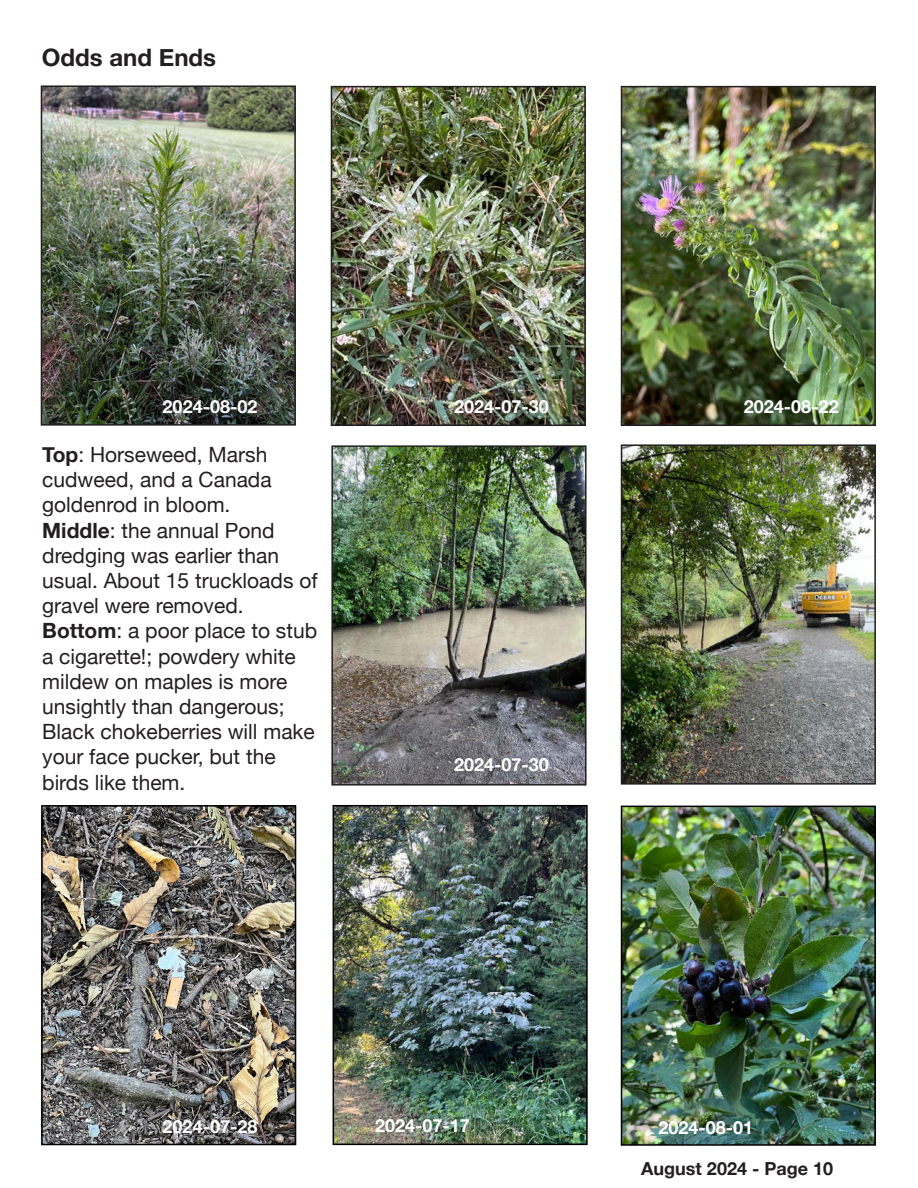
<style>
.page{position:relative;width:918px;height:1188px;background:#fff}
.page>*{position:absolute;margin:0;border:0;box-sizing:border-box;transform-origin:0 0}
.t1{font:700 24px "Helvetica Neue";color:#231f20}
.t2{font:21px/25.2px "Helvetica Neue";color:#231f20}
.t3{font:700 18px "Helvetica Neue";color:#fff}
.t4{font:700 18px "Helvetica Neue";color:#231f20}
.s1{font-weight:700}
</style>
<div class="page">
<img style="left:44px;top:88px;width:249px;height:335px">
<div style="left:41px;top:85px;width:255px;height:341px;border:2px solid #231f20"></div>
<img style="left:624px;top:89px;width:249px;height:334px">
<div style="left:621px;top:86px;width:255px;height:340px;border:2px solid #231f20"></div>
<img style="left:334px;top:448px;width:250px;height:335px">
<div style="left:331px;top:445px;width:256px;height:341px;border:2px solid #231f20"></div>
<img style="left:624px;top:447px;width:249px;height:335px">
<div style="left:621px;top:444px;width:255px;height:341px;border:2px solid #231f20"></div>
<img style="left:334px;top:89px;width:249px;height:334px">
<div style="left:331px;top:86px;width:255px;height:340px;border:2px solid #231f20"></div>
<img style="left:44px;top:808px;width:249px;height:334px">
<div style="left:41px;top:805px;width:255px;height:340px;border:2px solid #000"></div>
<img style="left:336px;top:808px;width:249px;height:334px">
<div style="left:333px;top:805px;width:255px;height:340px;border:2px solid #000"></div>
<img style="left:624px;top:809px;width:249px;height:334px">
<div style="left:621px;top:806px;width:255px;height:340px;border:2px solid #000"></div>
<p class="t1" style="left:42px;top:39px;width:176px">Odds and Ends</p>
<p class="t3" style="left:454px;top:392px;width:96px">2024-07-30</p>
<p class="t3" style="left:163px;top:392px;width:96px">2024-08-02</p>
<p class="t3" style="left:744px;top:392px;width:96px">2024-08-22</p>
<p class="t2" style="left:42px;top:443px;width:277px"><span class="s1">Top</span>: Horseweed, Marsh cudweed, and a Canada goldenrod in bloom.<br><span class="s1">Middle</span>: the annual Pond dredging was earlier than usual. About 15 truckloads of gravel were removed.<br><span class="s1">Bottom</span>: a poor place to stub a cigarette!; powdery white mildew on maples is more unsightly than dangerous;<br>Black chokeberries will make your face pucker, but the birds like them.</p>
<p class="t3" style="left:454px;top:750px;width:96px">2024-07-30</p>
<p class="t3" style="left:163px;top:1112px;width:96px">2024-07-28</p>
<p class="t3" style="left:375px;top:1111px;width:96px">2024-07-17</p>
<p class="t3" style="left:658px;top:1114px;width:96px">2024-08-01</p>
<p class="t4" style="left:641px;top:1154px;width:193px">August 2024 - Page 10</p>
</div>
